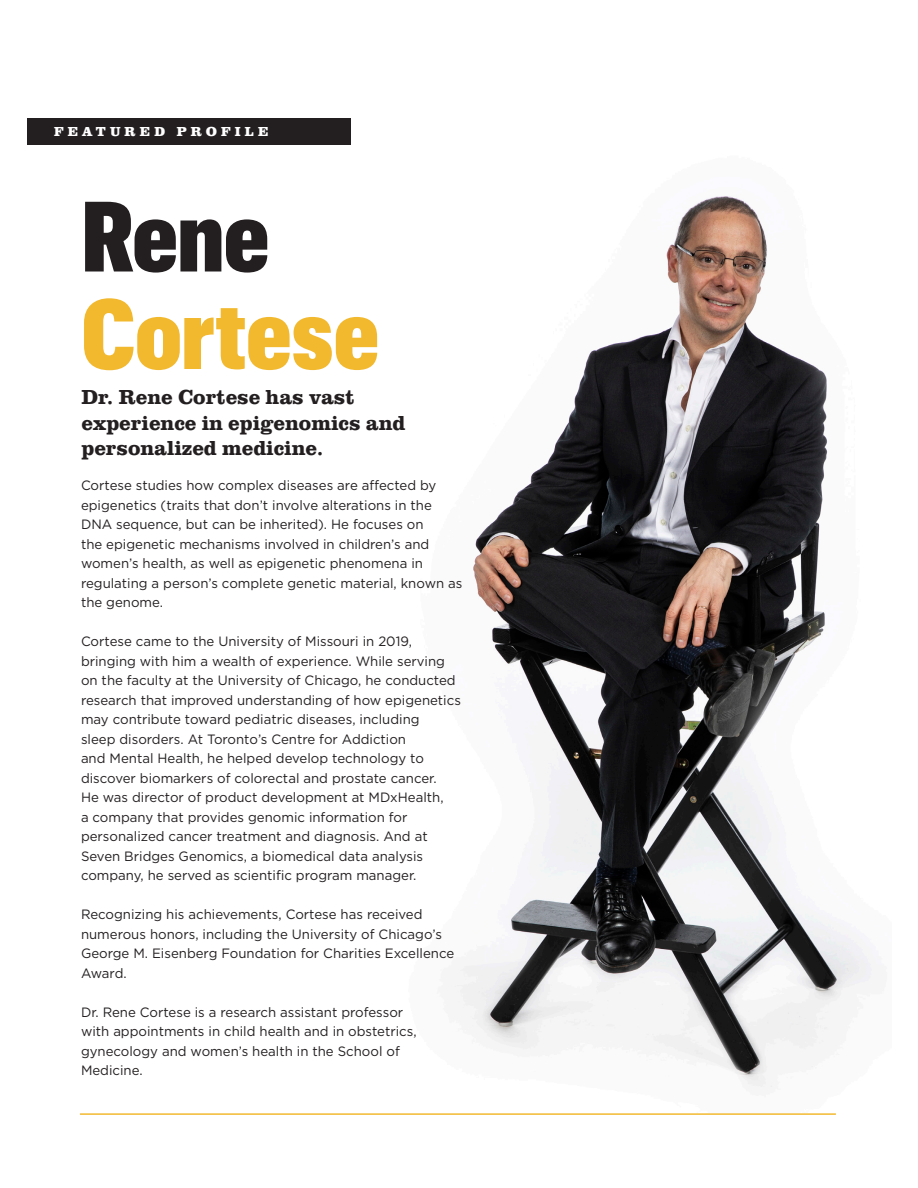
<style>
.page{position:relative;width:918px;height:1188px;background:#fff}
.page>*{position:absolute;margin:0;border:0;box-sizing:border-box;transform-origin:0 0}
.H1__large{font:900 97.5px/97.5px "Graphik Cond";color:#f2b92f}
.H2__deck_supporting{font:700 21px/25.5px "Clarendon URW";color:#231f20}
.Body_Copy{font:13.5px/19.5px "Gotham";color:#231f20}
.H3__story_category{font:700 expanded 13.5px "Clarendon URW";letter-spacing:.3em;color:#fff}
.s1{color:#231f20}
</style>
<div class="page">
<img style="left:454px;top:196px;width:419px;height:891px">
<hr style="left:80px;top:1113px;width:756px;height:2px;background:#f2b92f">
<div style="left:27px;top:118px;width:324px;height:27px;background:#231f20"></div>
<p class="H3__story_category" style="left:54px;top:124px;width:216px">FEATURED PROFILE</p>
<p class="H1__large" style="left:81px;top:180px;width:299px"><span class="s1">Rene<br></span>Cortese</p>
<p class="H2__deck_supporting" style="left:81px;top:385px;width:326px">Dr. Rene Cortese has vast experience in epigenomics and personalized medicine.</p>
<p class="Body_Copy" style="left:81px;top:476px;width:383px">Cortese studies how complex diseases are affected by epigenetics (traits that don’t involve alterations in the DNA sequence, but can be inherited). He focuses on<br>the epigenetic mechanisms involved in children’s and women’s health, as well as epigenetic phenomena in regulating a person’s complete genetic material, known as the genome.</p>
<p class="Body_Copy" style="left:81px;top:632px;width:381px">Cortese came to the University of Missouri in 2019, bringing with him a wealth of experience. While serving on the faculty at the University of Chicago, he conducted research that improved understanding of how epigenetics may contribute toward pediatric diseases, including<br>sleep disorders. At Toronto’s Centre for Addiction<br>and Mental Health, he helped develop technology to discover biomarkers of colorectal and prostate cancer.<br>He was director of product development at MDxHealth,<br>a company that provides genomic information for personalized cancer treatment and diagnosis. And at Seven Bridges Genomics, a biomedical data analysis company, he served as scientific program manager.</p>
<p class="Body_Copy" style="left:81px;top:905px;width:375px">Recognizing his achievements, Cortese has received numerous honors, including the University of Chicago’s George M. Eisenberg Foundation for Charities Excellence Award.</p>
<p class="Body_Copy" style="left:81px;top:1002px;width:337px">Dr. Rene Cortese is a research assistant professor with appointments in child health and in obstetrics, gynecology and women’s health in the School of Medicine.</p>
</div>
